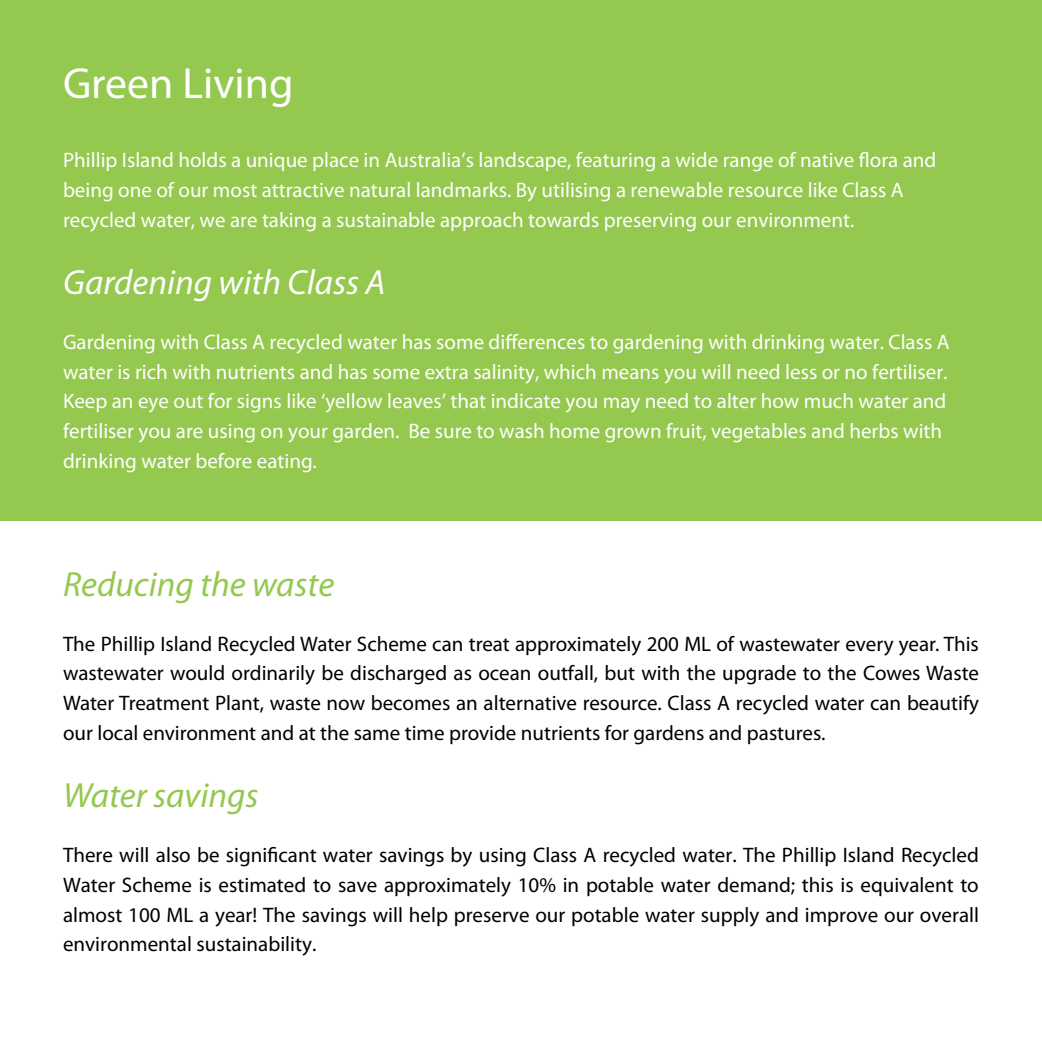
<style>
.page{position:relative;width:1042px;height:1042px;background:#fff}
.page>*{position:absolute;margin:0;border:0;box-sizing:border-box;transform-origin:0 0}
.t1{font:43.75px "Myriad Pro";color:#fff}
.t2{font:italic 35px "Myriad Pro";color:#94c84e}
.t3{font:italic 35px "Myriad Pro";color:#fff}
.t4{font:21px/29.8px "Myriad Pro";color:#000;text-align:justify}
.t5{font:21px/29.8px "Myriad Pro";color:#fff}
</style>
<div class="page">
<div style="left:0;top:0;width:1042px;height:521px;background:#94c84e"></div>
<h1 class="t1" style="left:63px;top:57px;width:232px">Green Living</h1>
<p class="t5" style="left:63px;top:145px;width:875px">Phillip Island holds a unique place in Australia’s landscape, featuring a wide range of native flora and being one of our most attractive natural landmarks. By utilising a renewable resource like Class A recycled water, we are taking a sustainable approach towards preserving our environment.</p>
<h2 class="t3" style="left:63px;top:260px;width:324px">Gardening with Class A</h2>
<p class="t5" style="left:63px;top:326px;width:888px">Gardening with Class A recycled water has some differences to gardening with drinking water. Class A water is rich with nutrients and has some extra salinity, which means you will need less or no fertiliser.<br>Keep an eye out for signs like ‘yellow leaves’ that indicate you may need to alter how much water and fertiliser you are using on your garden. Be sure to wash home grown fruit, vegetables and herbs with drinking water before eating.</p>
<h2 class="t2" style="left:63px;top:562px;width:273px">Reducing the waste</h2>
<p class="t4" style="left:63px;top:628px;width:917px">The Phillip Island Recycled Water Scheme can treat approximately 200 ML of wastewater every year. This wastewater would ordinarily be discharged as ocean outfall, but with the upgrade to the Cowes Waste Water Treatment Plant, waste now becomes an alternative resource. Class A recycled water can beautify our local environment and at the same time provide nutrients for gardens and pastures.</p>
<h2 class="t2" style="left:63px;top:774px;width:197px">Water savings</h2>
<p class="t4" style="left:63px;top:840px;width:917px">There will also be significant water savings by using Class A recycled water. The Phillip Island Recycled Water Scheme is estimated to save approximately 10% in potable water demand; this is equivalent to almost 100 ML a year! The savings will help preserve our potable water supply and improve our overall environmental sustainability.</p>
</div>
